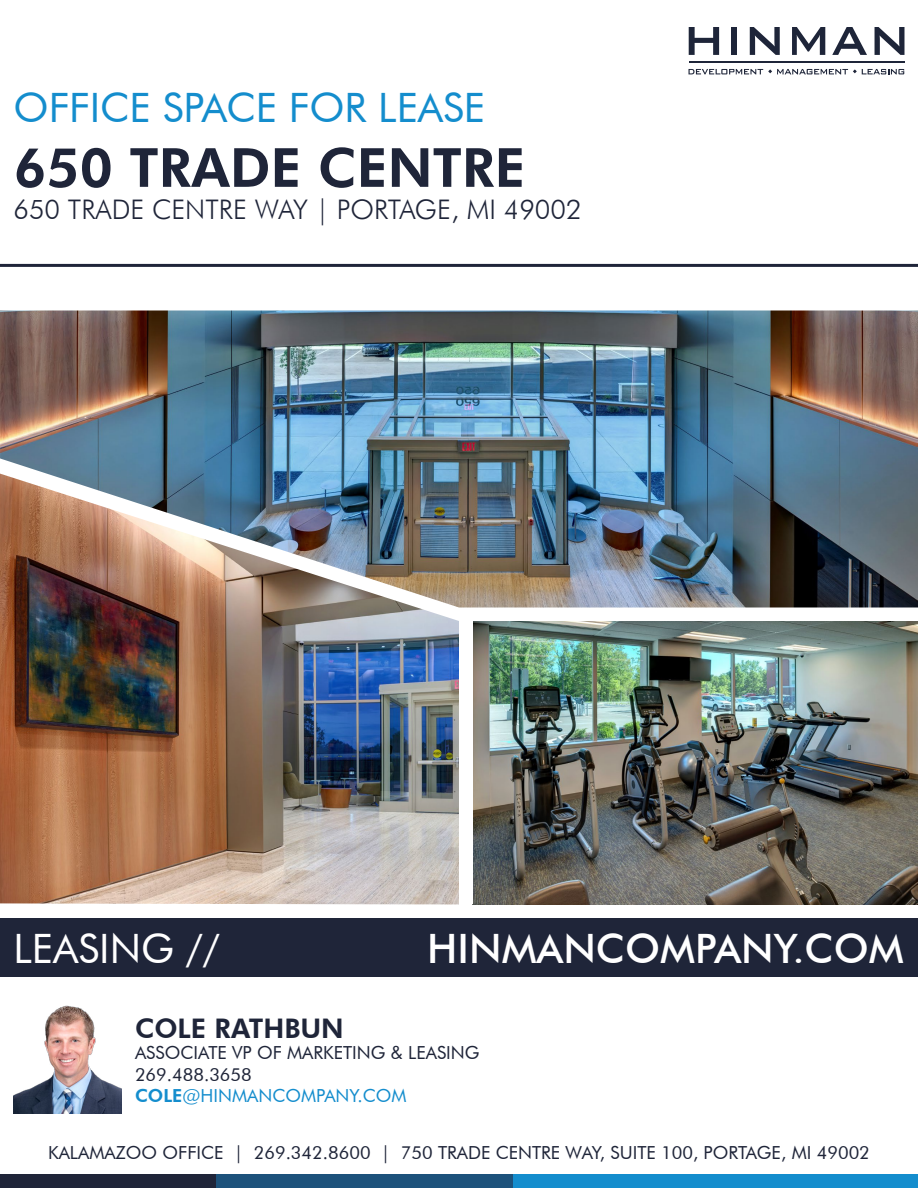
<style>
.page{position:relative;width:918px;height:1188px;background:#fff}
.page>*{position:absolute;margin:0;border:0;box-sizing:border-box;transform-origin:0 0}
.t1{font:800 54px "Futura BT";color:#1f2539}
.t2{font:40.5px "Futura BT";color:#148dcd}
.t3{font:500 40.5px "Futura BT";color:#fff}
.t4{font:40.5px "Futura BT";color:#fff}
.t5{font:300 27px "Futura BT";color:#1f2539}
.t6{font:800 27px "Futura BT";color:#1f2539}
.t7{font:18px/21.6px "Futura BT";color:#1f2539}
.s1{font-weight:800;color:#148dcd}
.s2{color:#148dcd}
</style>
<div class="page">
<img style="left:473px;top:621px;width:445px;height:283px">
<img style="left:0;top:608px;width:459px;height:296px">
<img style="left:0;top:310px;width:918px;height:298px">
<hr style="left:0;top:264px;width:918px;height:3px;background:#1f2539">
<div style="left:14px;top:918px;width:904px;height:59px;background:#1f2539"></div>
<svg style="left:689px;top:27px;width:30px;height:28px"></svg>
<div style="left:732px;top:27px;width:5px;height:28px;background:#1e2539"></div>
<svg style="left:750px;top:27px;width:30px;height:28px"></svg>
<svg style="left:792px;top:27px;width:33px;height:28px"></svg>
<svg style="left:832px;top:27px;width:35px;height:28px"></svg>
<svg style="left:875px;top:27px;width:29px;height:28px"></svg>
<hr style="left:689px;top:62px;width:215px;height:1px;background:#1e2539">
<svg style="left:689px;top:69px;width:215px;height:5px"></svg>
<div style="left:0;top:1174px;width:216px;height:14px;background:#1f2539"></div>
<div style="left:216px;top:1174px;width:297px;height:14px;background:#1d527b"></div>
<div style="left:513px;top:1174px;width:405px;height:14px;background:#148dcd"></div>
<img style="left:14px;top:1006px;width:108px;height:108px">
<h2 class="t2" style="left:14px;top:83px;width:473px">OFFICE SPACE FOR LEASE</h2>
<h1 class="t1" style="left:14px;top:135px;width:513px">650 TRADE CENTRE</h1>
<h3 class="t5" style="left:14px;top:193px;width:570px">650 TRADE CENTRE WAY | PORTAGE, MI 49002</h3>
<h2 class="t4" style="left:14px;top:924px;width:208px">LEASING //</h2>
<h2 class="t3" style="left:427px;top:924px;width:478px">HINMANCOMPANY.COM</h2>
<h3 class="t6" style="left:135px;top:1012px;width:210px">COLE RATHBUN</h3>
<p class="t7" style="left:135px;top:1042px;width:346px">ASSOCIATE VP OF MARKETING &amp; LEASING<br>269.488.3658<br><span class="s1">COLE</span><span class="s2">@HINMANCOMPANY.COM</span></p>
<p class="t7" style="left:48px;top:1141px;width:823px">KALAMAZOO OFFICE | 269.342.8600 | 750 TRADE CENTRE WAY, SUITE 100, PORTAGE, MI 49002</p>
</div>
